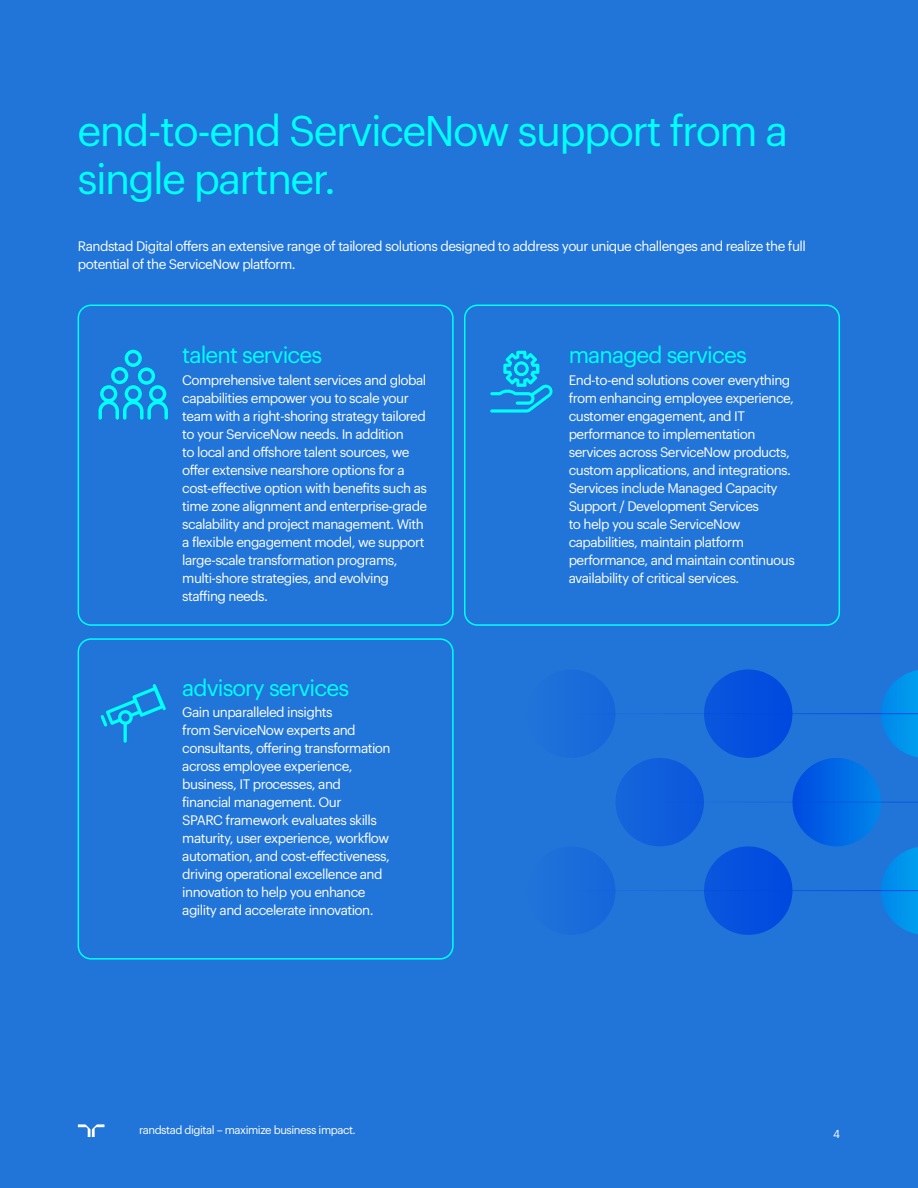
<style>
.page{position:relative;width:918px;height:1188px;background:#2175d9}
.page>*{position:absolute;margin:0;border:0;box-sizing:border-box;transform-origin:0 0}
.t1{font:42px/48px "Graphik";letter-spacing:-.04em;color:#0ff}
.t2{font:22.5px "Graphik";letter-spacing:-.04em;color:#0ff}
.t3{font:13.5px/18px "Graphik";letter-spacing:-.04em;color:#fff}
.t4{font:11.25px "Graphik";letter-spacing:-.04em;color:#fff}
</style>
<div class="page">
<svg style="left:78px;top:1124px;width:26px;height:13px"></svg>
<svg style="left:98px;top:350px;width:70px;height:70px"></svg>
<div style="left:78px;top:305px;width:376px;height:321px;border:2px solid #0ff;border-radius:13px"></div>
<div style="left:78px;top:638px;width:376px;height:322px;border:2px solid #0ff;border-radius:13px"></div>
<div style="left:464px;top:305px;width:376px;height:321px;border:2px solid #0ff;border-radius:13px"></div>
<svg style="left:490px;top:351px;width:63px;height:62px"></svg>
<svg style="left:101px;top:684px;width:65px;height:59px"></svg>
<div style="left:527px;top:846px;width:89px;height:89px;background:#1b6dda;border-radius:44px"></div>
<div style="left:616px;top:758px;width:88px;height:88px;background:#105edc;border-radius:44px"></div>
<div style="left:527px;top:669px;width:89px;height:89px;background:#1b6dda;border-radius:44px"></div>
<div style="left:704px;top:846px;width:88px;height:89px;background:#0550de;border-radius:44px"></div>
<div style="left:792px;top:758px;width:89px;height:88px;background:linear-gradient(to right,#014ae0,#0085ea);border-radius:44px"></div>
<div style="left:704px;top:669px;width:88px;height:89px;background:#0550de;border-radius:44px"></div>
<svg style="left:881px;top:847px;width:37px;height:87px"></svg>
<svg style="left:881px;top:670px;width:37px;height:87px"></svg>
<hr style="left:660px;top:802px;width:258px;height:1px;background:#fff">
<hr style="left:571px;top:713px;width:347px;height:1px;background:#fff">
<hr style="left:571px;top:890px;width:347px;height:1px;background:#fff">
<h1 class="t1" style="left:78px;top:103px;width:712px">end-to-end ServiceNow support from a single partner.</h1>
<p class="t3" style="left:78px;top:236px;width:729px">Randstad Digital offers an extensive range of tailored solutions designed to address your unique challenges and realize the full potential of the ServiceNow platform.</p>
<h2 class="t2" style="left:182px;top:338px;width:142px">talent services</h2>
<p class="t3" style="left:182px;top:370px;width:246px">Comprehensive talent services and global capabilities empower you to scale your team with a right-shoring strategy tailored to your ServiceNow needs. In addition<br>to local and offshore talent sources, we offer extensive nearshore options for a cost-effective option with benefits such as time zone alignment and enterprise-grade scalability and project management. With a flexible engagement model, we support large-scale transformation programs, multi-shore strategies, and evolving staffing needs.</p>
<h2 class="t2" style="left:182px;top:671px;width:168px">advisory services</h2>
<p class="t3" style="left:182px;top:702px;width:210px">Gain unparalleled insights<br>from ServiceNow experts and consultants, offering transformation across employee experience, business, IT processes, and financial management. Our<br>SPARC framework evaluates skills maturity, user experience, workflow automation, and cost-effectiveness, driving operational excellence and innovation to help you enhance agility and accelerate innovation.</p>
<h2 class="t2" style="left:569px;top:338px;width:180px">managed services</h2>
<p class="t3" style="left:569px;top:370px;width:228px">End-to-end solutions cover everything from enhancing employee experience, customer engagement, and IT performance to implementation services across ServiceNow products, custom applications, and integrations.<br>Services include Managed Capacity Support / Development Services<br>to help you scale ServiceNow capabilities, maintain platform performance, and maintain continuous availability of critical services.</p>
<p class="t4" style="left:139px;top:1121px;width:218px">randstad digital – maximize business impact.</p>
<p class="t4" style="left:833px;top:1126px;width:8px">4</p>
</div>
